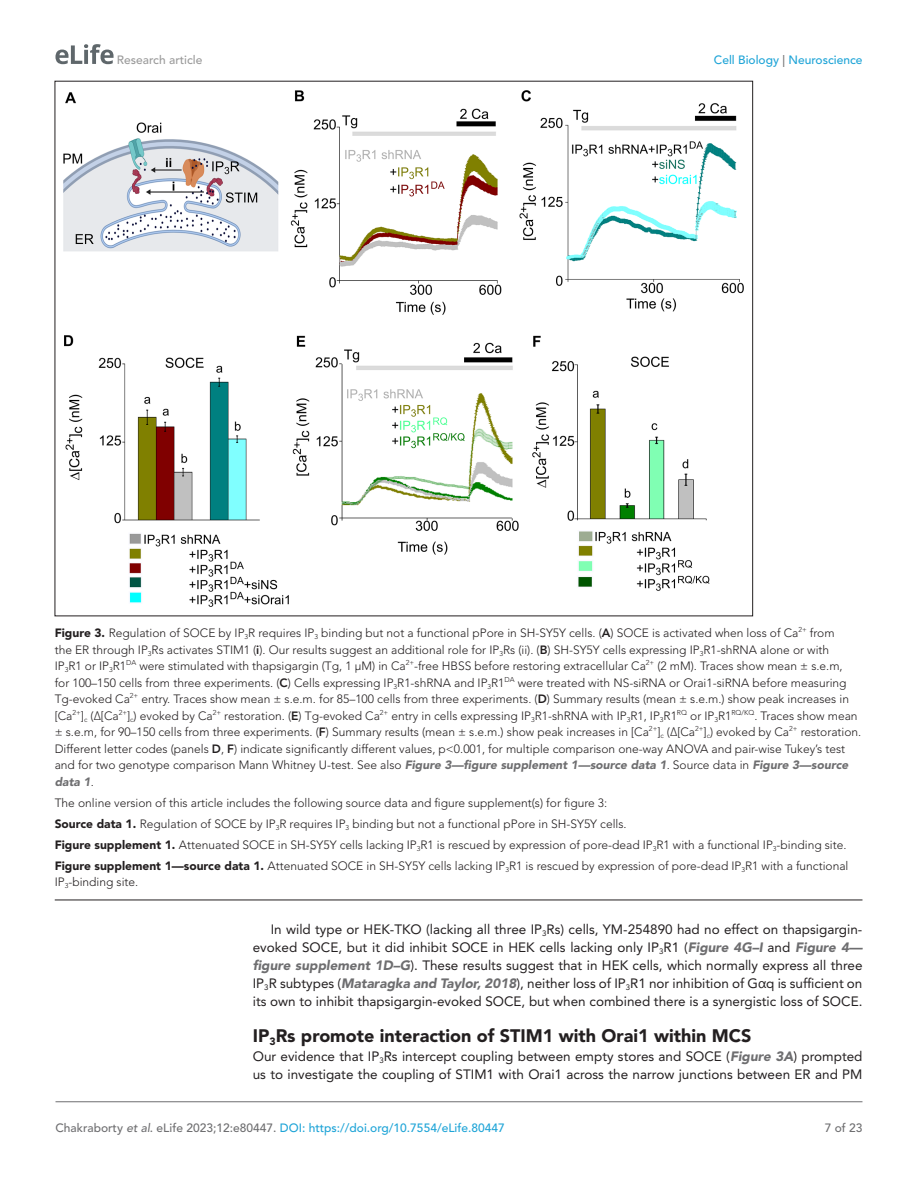
<style>
.page{position:relative;width:918px;height:1188px;background:#fff}
.page>*{position:absolute;margin:0;border:0;box-sizing:border-box;transform-origin:0 0}
.t1{font:900 18px "Avenir LT Std";color:#231f20}
.t2{font:13.5px/18px "Avenir LT Std";color:#231f20;text-align:justify}
.t3{font:300 12px/16.5px "Avenir LT Std";color:#231f20}
.t4{font:500 12px "Avenir LT Std";color:#1ea4d7}
.t5{font:500 12px "Avenir LT Std";color:#9a9a9a}
.t6{font:500 12px "Avenir LT Std";color:#6e6e70}
.s1{color:#6e6e70}
.s2{font-weight:900}
.s3{font-weight:800}
.s4{font-weight:900;font-style:italic;color:#6e6e70}
.s5{font-family:"Segoe UI"}
.s6{font-style:italic;color:#6e6e70}
</style>
<div class="page">
<svg style="left:55px;top:44px;width:59px;height:20px"></svg>
<hr style="left:56px;top:1101px;width:806px;height:1px;background:#6e6e70">
<hr style="left:55px;top:900px;width:807px;height:1px;background:#231f20">
<img style="left:64px;top:90px;width:680px;height:517px">
<p class="t5" style="left:117px;top:53px;width:87px">Research article</p>
<p class="t4" style="left:714px;top:53px;width:150px">Cell Biology <span class="s1">|</span> Neuroscience</p>
<p class="t3" style="left:55px;top:625px;width:808px"><span class="s2">Figure 3.</span> Regulation of SOCE by IP<sub>3</sub>R requires IP<sub>3</sub> binding but not a functional pPore in SH-SY5Y cells. (<span class="s3">A</span>) SOCE is activated when loss of Ca<sup>2+</sup> from<br>the ER through IP<sub>3</sub>Rs activates STIM1 (<span class="s3">i</span>). Our results suggest an additional role for IP<sub>3</sub>Rs (ii). (<span class="s3">B</span>) SH-SY5Y cells expressing IP<sub>3</sub>R1-shRNA alone or with<br>IP<sub>3</sub>R1 or IP<sub>3</sub>R1<sup>DA</sup> were stimulated with thapsigargin (Tg, 1 µM) in Ca<sup>2+</sup>-free HBSS before restoring extracellular Ca<sup>2+</sup> (2 mM). Traces show mean ± s.e.m,<br>for 100–150 cells from three experiments. (<span class="s3">C</span>) Cells expressing IP<sub>3</sub>R1-shRNA and IP<sub>3</sub>R1<sup>DA</sup> were treated with NS-siRNA or Orai1-siRNA before measuring Tg-evoked Ca<sup>2+</sup> entry. Traces show mean ± s.e.m. for 85–100 cells from three experiments. (<span class="s3">D</span>) Summary results (mean ± s.e.m.) show peak increases in [Ca<sup>2+</sup>]<sub>c</sub> (Δ[Ca<sup>2+</sup>]<sub>c</sub>) evoked by Ca<sup>2+</sup> restoration. (<span class="s3">E</span>) Tg-evoked Ca<sup>2+</sup> entry in cells expressing IP<sub>3</sub>R1-shRNA with IP<sub>3</sub>R1, IP<sub>3</sub>R1<sup>RQ</sup> or IP<sub>3</sub>R1<sup>RQ/KQ</sup>. Traces show mean ± s.e.m, for 90–150 cells from three experiments. (<span class="s3">F</span>) Summary results (mean ± s.e.m.) show peak increases in [Ca<sup>2+</sup>]<sub>c</sub> (Δ[Ca<sup>2+</sup>]<sub>c</sub>) evoked by Ca<sup>2+</sup> restoration.<br>Different letter codes (panels <span class="s3">D</span>, <span class="s3">F</span>) indicate significantly different values, p&lt;0.001, for multiple comparison one-way ANOVA and pair-wise Tukey’s test and for two genotype comparison Mann Whitney U-test. See also <span class="s4">Figure 3—figure supplement 1—source data 1</span>. Source data in <span class="s4">Figure 3—source data 1</span>.</p>
<p class="t3" style="left:55px;top:792px;width:795px;line-height:21px">The online version of this article includes the following source data and figure supplement(s) for figure 3:<br><span class="s2">Source data 1.</span> Regulation of SOCE by IP<sub>3</sub>R requires IP<sub>3</sub> binding but not a functional pPore in SH-SY5Y cells.<br><span class="s2">Figure supplement 1.</span> Attenuated SOCE in SH-SY5Y cells lacking IP<sub>3</sub>R1 is rescued by expression of pore-dead IP<sub>3</sub>R1 with a functional IP<sub>3</sub>-binding site.<br><span class="s2">Figure supplement 1—source data 1.</span> Attenuated SOCE in SH-SY5Y cells lacking IP<sub>3</sub>R1 is rescued by expression of pore-dead IP<sub>3</sub>R1 with a functional</p>
<p class="t3" style="left:55px;top:874px;width:85px">IP<sub>3</sub>-binding site.</p>
<p class="t2" style="left:253px;top:920px;width:611px;text-indent:18px">In wild type or HEK-TKO (lacking all three IP<sub>3</sub>Rs) cells, YM-254890 had no effect on thapsigargin&shy;evoked SOCE, but it did inhibit SOCE in HEK cells lacking only IP<sub>3</sub>R1 (<span class="s4">Figure 4G–I</span> and <span class="s4">Figure 4— figure supplement 1D–G</span>). These results suggest that in HEK cells, which normally express all three IP<sub>3</sub>R subtypes (<span class="s4">Mataragka and Taylor, 2018</span>), neither loss of IP<sub>3</sub>R1 nor inhibition of G<span class="s5">α</span>q is sufficient on its own to inhibit thapsigargin-evoked SOCE, but when combined there is a synergistic loss of SOCE.</p>
<h1 class="t1" style="left:253px;top:1025px;width:500px">IP<sub>3</sub>Rs promote interaction of STIM1 with Orai1 within MCS</h1>
<p class="t2" style="left:253px;top:1048px;width:611px">Our evidence that IP<sub>3</sub>Rs intercept coupling between empty stores and SOCE (<span class="s4">Figure 3A</span>) prompted us to investigate the coupling of STIM1 with Orai1 across the narrow junctions between ER and PM</p>
<p class="t4" style="left:56px;top:1121px;width:451px"><span class="s1">Chakraborty</span> <span class="s6">et al</span><span class="s1">. eLife 2023;12:e80447.</span> DOI: https://doi.org/10.7554/eLife.80447</p>
<p class="t6" style="left:825px;top:1121px;width:39px">7 of 23</p>
</div>
